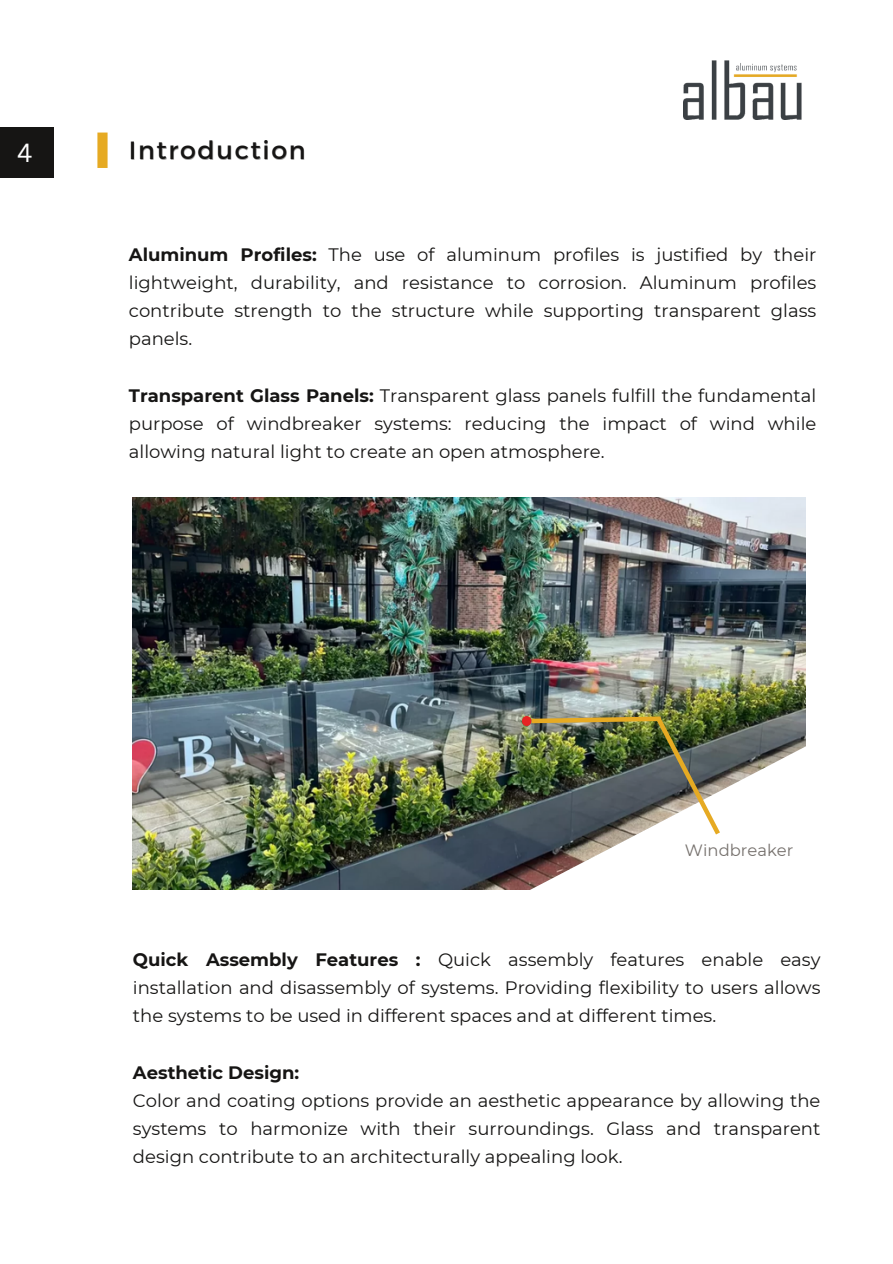
<style>
.page{position:relative;width:893px;height:1264px;background:#fff}
.page>*{position:absolute;margin:0;border:0;box-sizing:border-box;transform-origin:0 0}
.t1{font:25.5px "Canva Sans";color:#fff}
.t2{font:25.35px "Kief Montaser Regular";letter-spacing:.065em;color:#161514}
.t3{font:18px/28.2px "Montserrat";color:#161514;text-align:justify}
.t4{font:700 18px "Montserrat";color:#161514}
.t5{font:16.35px "Montserrat";color:#76716d}
.s1{color:rgb(22 21 20/.4)}
.s2{font-weight:700}
</style>
<div class="page">
<img style="left:683px;top:60px;width:119px;height:60px">
<div style="left:97px;top:132px;width:11px;height:36px;background:#e6aa23"></div>
<div style="left:0;top:127px;width:54px;height:50px;background:#161514"></div>
<img style="left:133px;top:497px;width:672px;height:392px">
<img style="left:511px;top:704px;width:295px;height:186px">
<img style="left:527px;top:712px;width:197px;height:127px">
<div style="left:522px;top:716px;width:9px;height:10px;background:#e62323;border-radius:50%"></div>
<p class="t1" style="left:17px;top:135px;width:17px">4</p>
<p class="t2" style="left:129px;top:135px;width:178px">Introduct<span class="s1">i</span>on</p>
<p class="t3" style="left:129px;top:240px;width:689px"><span class="s2">Aluminum Profiles:</span> The use of alumi num profi les is justified by thei r lightweight, durabi lity, and resistance to corrosion. Alumi num profi les contri bute strength to the structure whi le supporti ng transparent glass panels.</p>
<p class="t3" style="left:129px;top:381px;width:689px"><span class="s2">Transparent Glass Panels:</span> Transparent glass panels fulfi ll the fundamental purpose of wi ndbreaker systems: reduci ng the i mpact of wi nd whi le allowi ng natural light to create an open atmosphere.</p>
<p class="t5" style="left:685px;top:840px;width:110px">Wi ndbreaker</p>
<p class="t3" style="left:133px;top:945px;width:689px"><span class="s2">Quick Assembly Features :</span> Quick assembly features enable easy i nstallation and disassembly of systems. Providi ng flexi bi lity to users allows the systems to be used i n different spaces and at different ti mes.</p>
<p class="t4" style="left:133px;top:1061px;width:168px">Aesthetic Design:</p>
<p class="t3" style="left:133px;top:1086px;width:689px">Color and coati ng options provide an aesthetic appearance by allowi ng the systems to harmonize with thei r surroundi ngs. Glass and transparent design contri bute to an architecturally appeali ng look.</p>
</div>
